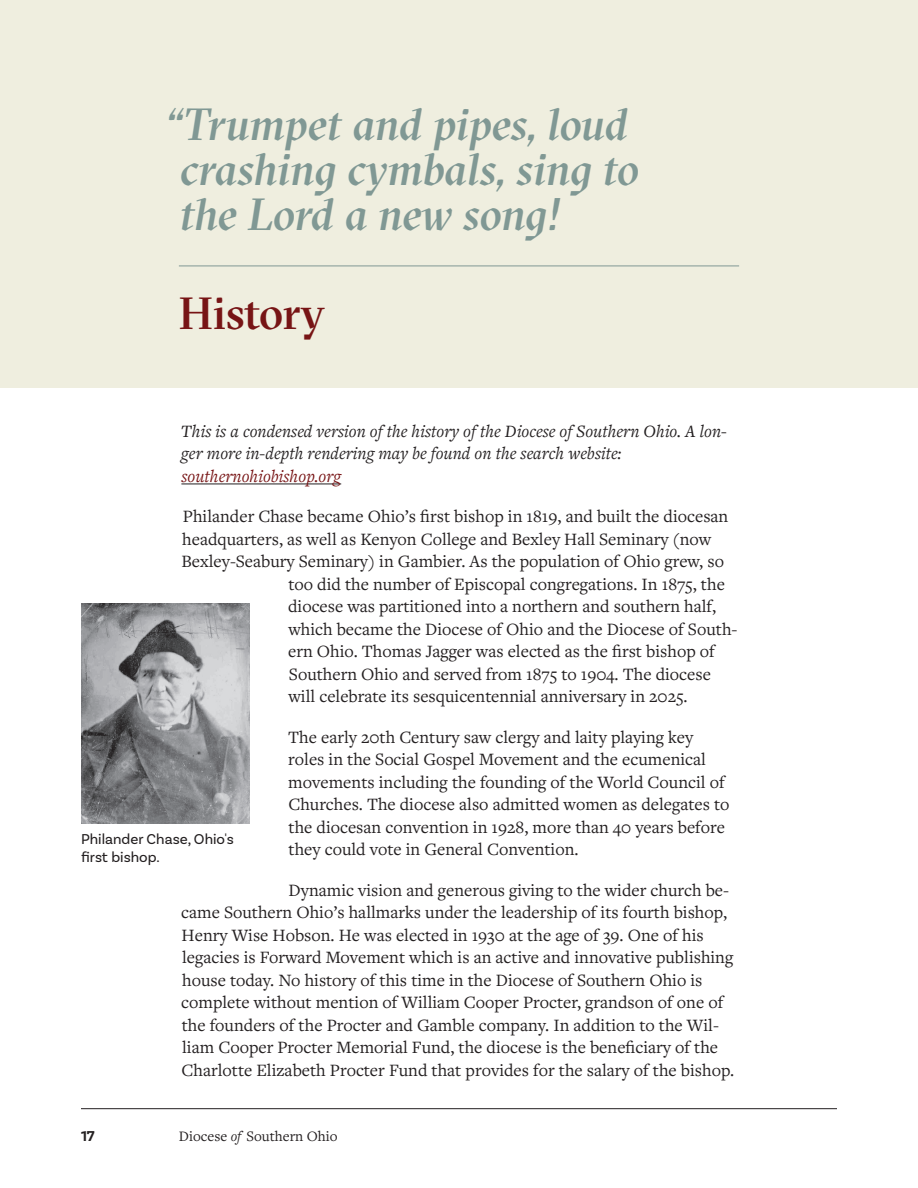
<style>
.page{position:relative;width:918px;height:1188px;background:#fff}
.page>*{position:absolute;margin:0;border:0;box-sizing:border-box;transform-origin:0 0}
.t1{font:italic 500 45px/45px "GT Sectra Fine";letter-spacing:-.01em;color:#809894}
.t2{font:500 45px "GT Sectra Fine";letter-spacing:-.01em;color:#771415}
.t3{font:18px/22.5px "Freight Text Pro";color:#231f20}
.t4{font:italic 18px/22.5px "Freight Text Pro";color:#231f20}
.t5{font:italic 18px "Freight Text Pro";color:#771415}
.t6{font:15px/18px "Basic Sans";color:#231f20}
.t7{font:15px "Freight Text Pro";color:#231f20}
.t8{font:700 15px "Basic Sans";color:#231f20}
.s1{font-style:italic}
</style>
<div class="page">
<hr style="left:81px;top:1108px;width:756px;height:1px;background:#231f20">
<div style="left:0;top:0;width:918px;height:388px;background:#efeedf"></div>
<hr style="left:179px;top:266px;width:560px;height:1px;background:#809894">
<hr style="left:181px;top:484px;width:160px;height:1px;background:#231f20">
<img style="left:81px;top:604px;width:169px;height:219px">
<h1 class="t1" style="left:180px;top:101px;width:461px;text-indent:-15px">“Trumpet and pipes, loud crashing cymbals, sing to the Lord a new song!</h1>
<h1 class="t2" style="left:179px;top:287px;width:148px">History</h1>
<p class="t4" style="left:181px;top:419px;width:548px">This is a condensed version of the history of the Diocese of Southern Ohio. A lon&shy;ger more in-depth rendering may be found on the search website:</p>
<p class="t5" style="left:181px;top:464px;width:161px">southernohiobishop.org</p>
<p class="t3" style="left:183px;top:504px;width:547px">Philander Chase became Ohio’s first bishop in 1819, and built the diocesan</p>
<p class="t3" style="left:182px;top:527px;width:530px">headquarters, as well as Kenyon College and Bexley Hall Seminary (now</p>
<p class="t3" style="left:182px;top:549px;width:544px">Bexley-Seabury Seminary) in Gambier. As the population of Ohio grew, so</p>
<p class="t3" style="left:289px;top:572px;width:438px">too did the number of Episcopal congregations. In 1875, the</p>
<p class="t3" style="left:288px;top:594px;width:430px">diocese was partitioned into a northern and southern half,</p>
<p class="t3" style="left:288px;top:617px;width:450px">which became the Diocese of Ohio and the Diocese of South-</p>
<p class="t3" style="left:288px;top:639px;width:428px">ern Ohio. Thomas Jagger was elected as the first bishop of</p>
<p class="t3" style="left:289px;top:662px;width:423px">Southern Ohio and served from 1875 to 1904. The diocese</p>
<p class="t3" style="left:288px;top:684px;width:401px">will celebrate its sesquicentennial anniversary in 2025.</p>
<p class="t3" style="left:288px;top:725px;width:443px">The early 20th Century saw clergy and laity playing key roles in the Social Gospel Movement and the ecumenical movements including the founding of the World Council of Churches. The diocese also admitted women as delegates to the diocesan convention in 1928, more than 40 years before they could vote in General Convention.</p>
<p class="t3" style="left:181px;top:878px;width:555px;text-indent:107px">Dynamic vision and generous giving to the wider church be&shy;came Southern Ohio’s hallmarks under the leadership of its fourth bishop, Henry Wise Hobson. He was elected in 1930 at the age of 39. One of his legacies is Forward Movement which is an active and innovative publishing house today. No history of this time in the Diocese of Southern Ohio is complete without mention of William Cooper Procter, grandson of one of the founders of the Procter and Gamble company. In addition to the Wil&shy;liam Cooper Procter Memorial Fund, the diocese is the beneficiary of the Charlotte Elizabeth Procter Fund that provides for the salary of the bishop.</p>
<p class="t6" style="left:81px;top:830px;width:154px">Philander Chase, Ohio's first bishop.</p>
<p class="t8" style="left:81px;top:1127px;width:15px">17</p>
<p class="t7" style="left:179px;top:1126px;width:160px">Diocese <span class="s1">of</span> Southern Ohio</p>
</div>
